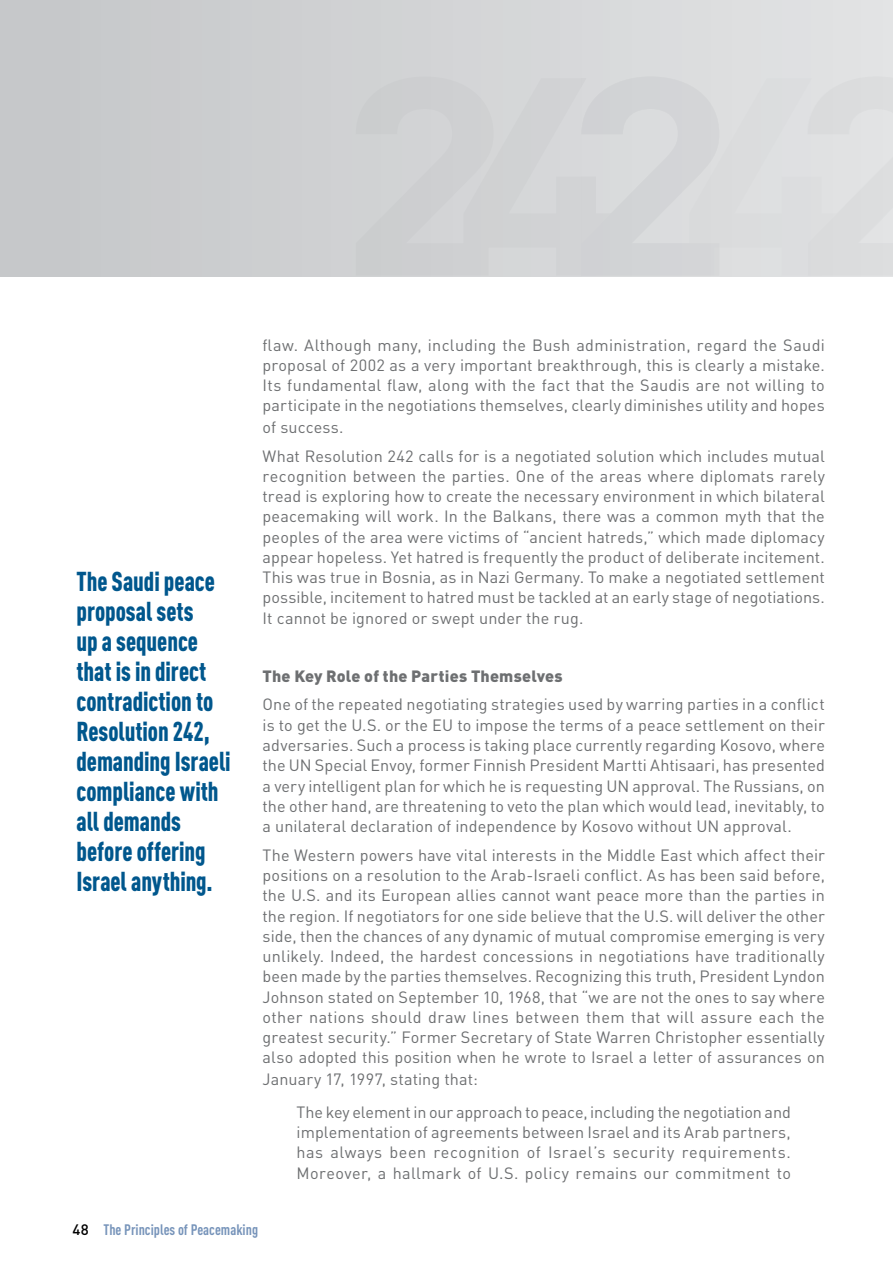
<style>
.page{position:relative;width:893px;height:1263px;background:#fff}
.page>*{position:absolute;margin:0;border:0;box-sizing:border-box;transform-origin:0 0}
.t1{font:900 27px/30px "DIN Cond";letter-spacing:-.005em;color:#00578d;scale:.9 1}
.t2{font:16.2px/20.2px "DIN";letter-spacing:.005em;color:#6d6f71;text-align:justify}
.t3{font:900 16.2px "DIN";letter-spacing:.01em;color:#6d6f71}
.t4{font:700 15px "DIN Cond";color:#7794ba}
.t5{font:500 15px "DIN";color:#000}
</style>
<div class="page">
<div style="left:0;top:0;width:893px;height:276px;background:linear-gradient(to right,#c4c6c8,#e2e3e4)"></div>
<div style="left:356px;top:77px;width:225px;height:199px;background:#d0d2d3"></div>
<svg style="left:581px;top:77px;width:227px;height:199px;background:#d8d9db"></svg>
<hr style="left:892px;top:0;width:1px;height:276px;background:#e3e4e5">
<div style="left:808px;top:77px;width:84px;height:199px;background:#dddedf"></div>
<h1 class="t1" style="left:77px;top:566px;width:173px">The Saudi peace proposal sets<br>up a sequence that is in direct contradiction to<br>Resolution 242, demanding Israeli compliance with all demands before offering<br>Israel anything.</h1>
<p class="t2" style="left:263px;top:334px;width:564px">flaw. Although many, including the Bush administration, regard the Saudi proposal of 2002 as a very important breakthrough, this is clearly a mistake.<br>Its fundamental flaw, along with the fact that the Saudis are not willing to participate in the negotiations themselves, clearly diminishes utility and hopes of success.</p>
<p class="t2" style="left:263px;top:445px;width:564px">What Resolution 242 calls for is a negotiated solution which includes mutual recognition between the parties. One of the areas where diplomats rarely tread is exploring how to create the necessary environment in which bilateral peacemaking will work. In the Balkans, there was a common myth that the peoples of the area were victims of “ancient hatreds,” which made diplomacy appear hopeless. Yet hatred is frequently the product of deliberate incitement.<br>This was true in Bosnia, as in Nazi Germany. To make a negotiated settlement possible, incitement to hatred must be tackled at an early stage of negotiations.<br>It cannot be ignored or swept under the rug.</p>
<p class="t3" style="left:263px;top:665px;width:302px">The Key Role of the Parties Themselves</p>
<p class="t2" style="left:263px;top:694px;width:564px">One of the repeated negotiating strategies used by warring parties in a conflict is to get the U.S. or the EU to impose the terms of a peace settlement on their adversaries. Such a process is taking place currently regarding Kosovo, where the UN Special Envoy, former Finnish President Martti Ahtisaari, has presented a very intelligent plan for which he is requesting UN approval. The Russians, on the other hand, are threatening to veto the plan which would lead, inevitably, to a unilateral declaration of independence by Kosovo without UN approval.</p>
<p class="t2" style="left:263px;top:844px;width:564px">The Western powers have vital interests in the Middle East which affect their positions on a resolution to the Arab-Israeli conflict. As has been said before, the U.S. and its European allies cannot want peace more than the parties in the region. If negotiators for one side believe that the U.S. will deliver the other side, then the chances of any dynamic of mutual compromise emerging is very unlikely. Indeed, the hardest concessions in negotiations have traditionally been made by the parties themselves. Recognizing this truth, President Lyndon Johnson stated on September 10, 1968, that “we are not the ones to say where other nations should draw lines between them that will assure each the greatest security.” Former Secretary of State Warren Christopher essentially also adopted this position when he wrote to Israel a letter of assurances on January 17, 1997, stating that:</p>
<p class="t2" style="left:297px;top:1101px;width:496px">The key element in our approach to peace, including the negotiation and implementation of agreements between Israel and its Arab partners, has always been recognition of Israel’s security requirements.<br>Moreover, a hallmark of U.S. policy remains our commitment to</p>
<p class="t5" style="left:72px;top:1219px;width:18px">48</p>
<p class="t4" style="left:103px;top:1220px;width:156px">The Principles of Peacemaking</p>
</div>
